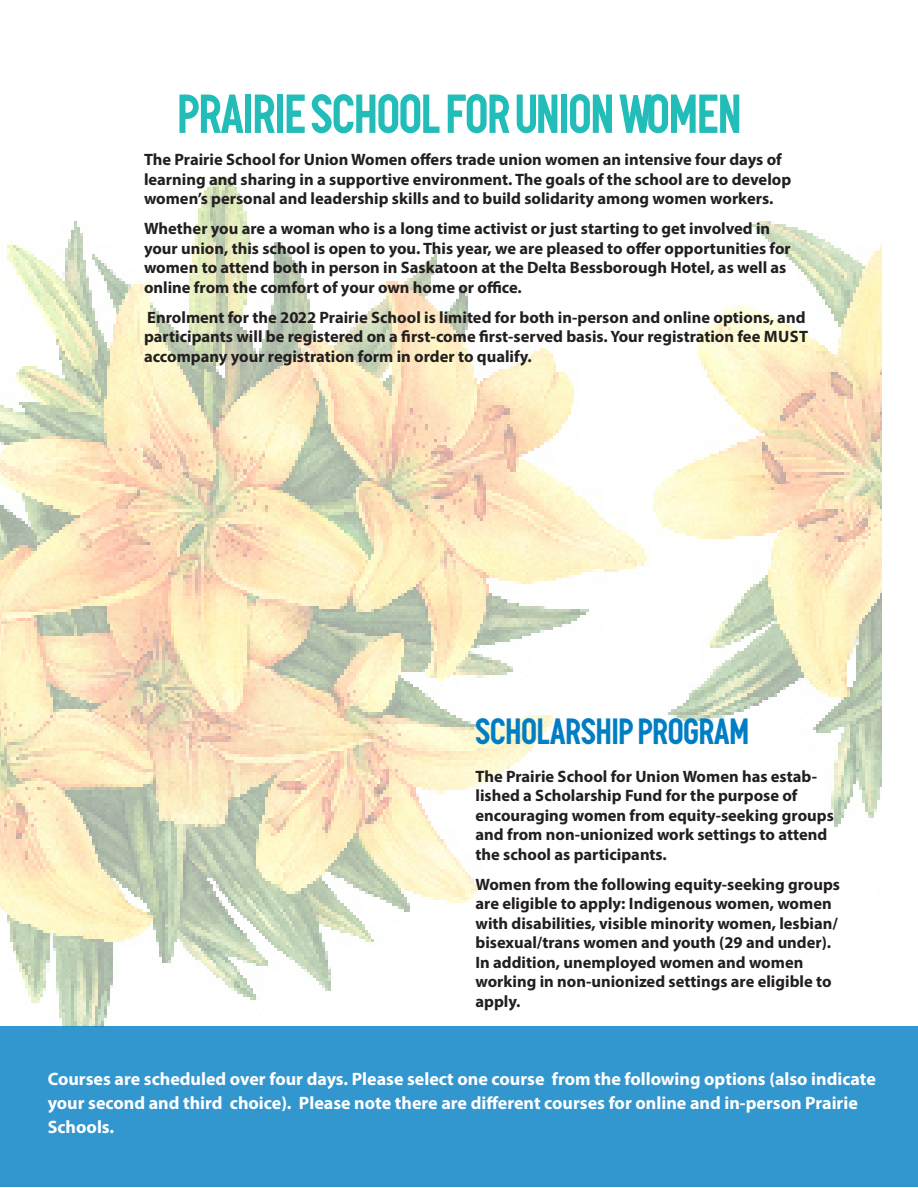
<style>
.page{position:relative;width:918px;height:1188px;background:#fff}
.page>*{position:absolute;margin:0;border:0;box-sizing:border-box;transform-origin:0 0}
.main_head{font:700 54px "Graph";letter-spacing:-.01em;color:#22bcb9;scale:.93 1}
.session{font:700 36px "Graph";color:#007dc3;scale:.95 1}
.text{font:700 18px/24px "Myriad Pro";color:#fff}
.text-2{font:700 16.5px/19.5px "Myriad Pro";color:#231f20}
</style>
<div class="page">
<img style="left:1px;top:176px;width:881px;height:850px">
<div style="left:0;top:1026px;width:918px;height:160px;background:#3397cf"></div>
<p class="main_head" style="left:177px;top:83px;width:608px">PRAIRIE SCHOOL FOR UNION WOMEN</p>
<p class="text-2" style="left:144px;top:150px;width:649px">The Prairie School for Union Women offers trade union women an intensive four days of learning and sharing in a supportive environment. The goals of the school are to develop women’s personal and leadership skills and to build solidarity among women workers.</p>
<p class="text-2" style="left:144px;top:219px;width:648px">Whether you are a woman who is a long time activist or just starting to get involved in your union, this school is open to you. This year, we are pleased to offer opportunities for women to attend both in person in Saskatoon at the Delta Bessborough Hotel, as well as online from the comfort of your own home or office.</p>
<p class="text-2" style="left:144px;top:307px;width:666px">Enrolment for the 2022 Prairie School is limited for both in-person and online options, and participants will be registered on a first-come first-served basis. Your registration fee MUST accompany your registration form in order to qualify.</p>
<p class="session" style="left:476px;top:711px;width:290px">SCHOLARSHIP PROGRAM</p>
<p class="text-2" style="left:476px;top:766px;width:360px">The Prairie School for Union Women has estab&shy;lished a Scholarship Fund for the purpose of encouraging women from equity-seeking groups and from non-unionized work settings to attend the school as participants.</p>
<p class="text-2" style="left:476px;top:874px;width:366px">Women from the following equity-seeking groups are eligible to apply: Indigenous women, women with disabilities, visible minority women, lesbian/ bisexual/trans women and youth (29 and under).<br>In addition, unemployed women and women working in non-unionized settings are eligible to apply.</p>
<p class="text" style="left:48px;top:1066px;width:830px">Courses are scheduled over four days. Please select one course from the following options (also indicate your second and third choice). Please note there are different courses for online and in-person Prairie<br>Schools.</p>
</div>
